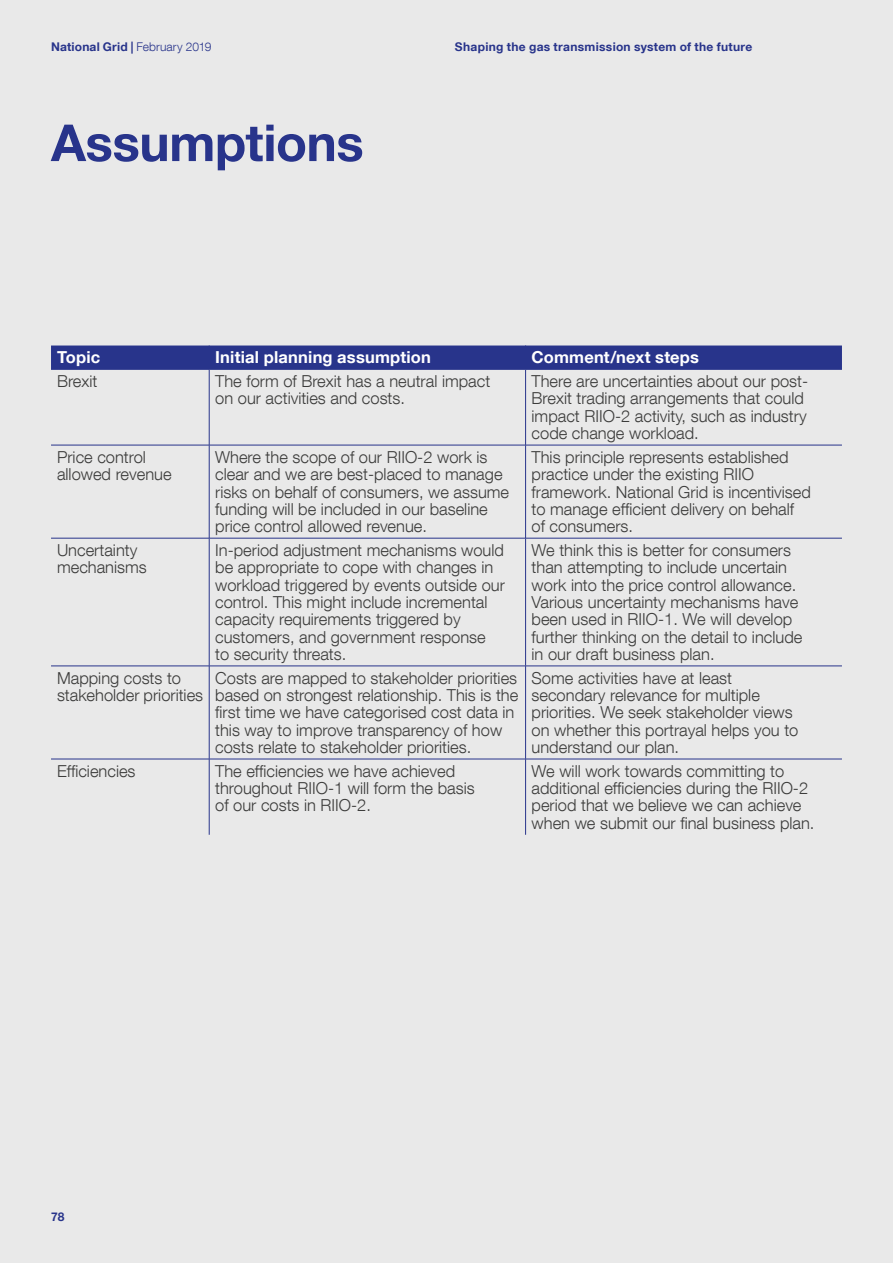
<style>
.page{position:relative;width:893px;height:1263px;background:#e9e9e9}
.page>*{position:absolute;margin:0;border:0;box-sizing:border-box;transform-origin:0 0}
.t1{font:700 51px "Helvetica Neue LT Com";letter-spacing:-.01em;color:#28348b}
.t2{font:300 16.5px/17.2px "Helvetica Neue LT Com";color:#3c3c3b}
.t3{font:700 16.5px "Helvetica Neue LT Com";letter-spacing:.01em;color:#fff}
.t4{font:700 12px "Helvetica Neue LT Com";letter-spacing:.025em;color:#28348b}
.s1{font-weight:300}
</style>
<div class="page">
<div style="left:51px;top:345px;width:791px;height:24px;background:#28348b"></div>
<hr style="left:51px;top:369px;width:158px;height:1px;background:#28348b">
<hr style="left:209px;top:369px;width:317px;height:1px;background:#28348b">
<hr style="left:526px;top:369px;width:316px;height:1px;background:#28348b">
<hr style="left:209px;top:369px;width:1px;height:76px;background:#28348b">
<hr style="left:525px;top:369px;width:1px;height:76px;background:#28348b">
<hr style="left:51px;top:445px;width:158px;height:1px;background:#28348b">
<hr style="left:209px;top:445px;width:317px;height:1px;background:#28348b">
<hr style="left:209px;top:445px;width:1px;height:93px;background:#28348b">
<hr style="left:526px;top:445px;width:316px;height:1px;background:#28348b">
<hr style="left:525px;top:445px;width:1px;height:93px;background:#28348b">
<hr style="left:51px;top:538px;width:158px;height:1px;background:#28348b">
<hr style="left:209px;top:538px;width:317px;height:1px;background:#28348b">
<hr style="left:209px;top:538px;width:1px;height:128px;background:#28348b">
<hr style="left:526px;top:538px;width:316px;height:1px;background:#28348b">
<hr style="left:525px;top:538px;width:1px;height:128px;background:#28348b">
<hr style="left:51px;top:666px;width:158px;height:1px;background:#28348b">
<hr style="left:209px;top:666px;width:317px;height:1px;background:#28348b">
<hr style="left:209px;top:666px;width:1px;height:93px;background:#28348b">
<hr style="left:526px;top:666px;width:316px;height:1px;background:#28348b">
<hr style="left:525px;top:666px;width:1px;height:93px;background:#28348b">
<hr style="left:51px;top:759px;width:158px;height:1px;background:#28348b">
<hr style="left:209px;top:759px;width:317px;height:1px;background:#28348b">
<hr style="left:209px;top:759px;width:1px;height:76px;background:#28348b">
<hr style="left:526px;top:759px;width:316px;height:1px;background:#28348b">
<hr style="left:525px;top:759px;width:1px;height:76px;background:#28348b">
<p class="t4" style="left:51px;top:39px;width:162px">National Grid | <span class="s1">February 2019</span></p>
<p class="t4" style="left:455px;top:39px;width:299px">Shaping the gas transmission system of the future</p>
<h1 class="t1" style="left:51px;top:111px;width:314px">Assumptions</h1>
<p class="t3" style="left:57px;top:347px;width:45px">Topic</p>
<p class="t3" style="left:215px;top:347px;width:217px">Initial planning assumption</p>
<p class="t3" style="left:532px;top:347px;width:169px">Comment/next steps</p>
<p class="t2" style="left:57px;top:372px;width:42px">Brexit</p>
<p class="t2" style="left:215px;top:372px;width:277px">The form of Brexit has a neutral impact on our activities and costs.</p>
<p class="t2" style="left:532px;top:372px;width:278px">There are uncertainties about our post-Brexit trading arrangements that could impact RIIO-2 activity, such as industry code change workload.</p>
<p class="t2" style="left:57px;top:448px;width:116px">Price control allowed revenue</p>
<p class="t2" style="left:215px;top:448px;width:295px">Where the scope of our RIIO-2 work is clear and we are best-placed to manage risks on behalf of consumers, we assume funding will be included in our baseline price control allowed revenue.</p>
<p class="t2" style="left:532px;top:448px;width:281px">This principle represents established practice under the existing RIIO framework. National Grid is incentivised to manage efficient delivery on behalf of consumers.</p>
<p class="t2" style="left:57px;top:541px;width:91px">Uncertainty mechanisms</p>
<p class="t2" style="left:215px;top:541px;width:291px">In-period adjustment mechanisms would be appropriate to cope with changes in workload triggered by events outside our control. This might include incremental capacity requirements triggered by customers, and government response<br>to security threats.</p>
<p class="t2" style="left:532px;top:541px;width:272px">We think this is better for consumers than attempting to include uncertain work into the price control allowance.<br>Various uncertainty mechanisms have been used in RIIO-1. We will develop further thinking on the detail to include in our draft business plan.</p>
<p class="t2" style="left:57px;top:669px;width:148px">Mapping costs to stakeholder priorities</p>
<p class="t2" style="left:215px;top:669px;width:305px">Costs are mapped to stakeholder priorities based on strongest relationship. This is the first time we have categorised cost data in this way to improve transparency of how costs relate to stakeholder priorities.</p>
<p class="t2" style="left:532px;top:669px;width:268px">Some activities have at least secondary relevance for multiple priorities. We seek stakeholder views on whether this portrayal helps you to understand our plan.</p>
<p class="t2" style="left:57px;top:762px;width:80px">Efficiencies</p>
<p class="t2" style="left:215px;top:762px;width:261px">The efficiencies we have achieved throughout RIIO-1 will form the basis of our costs in RIIO-2.</p>
<p class="t2" style="left:532px;top:762px;width:284px">We will work towards committing to additional efficiencies during the RIIO-2 period that we believe we can achieve when we submit our final business plan.</p>
<p class="t4" style="left:51px;top:1209px;width:15px">78</p>
</div>
